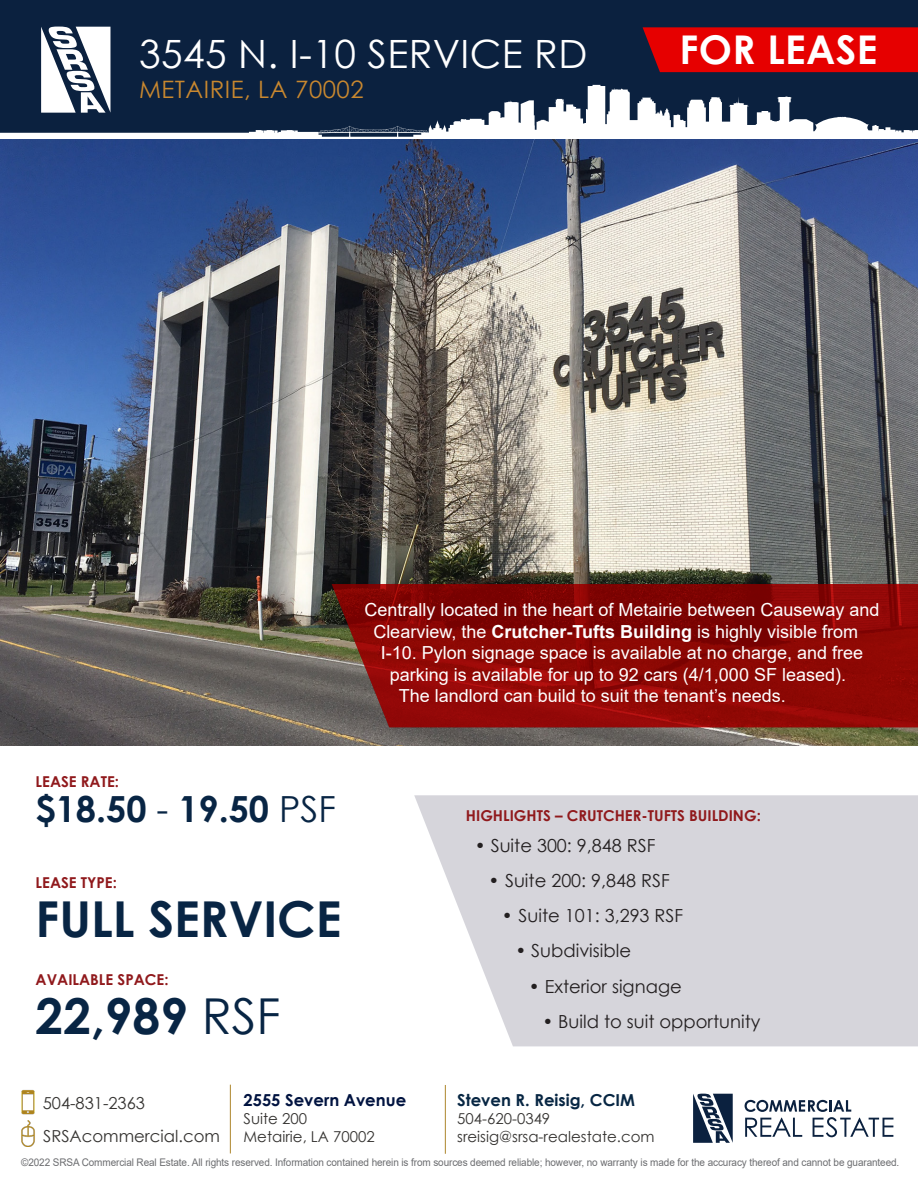
<style>
.page{position:relative;width:918px;height:1188px;background:#fff}
.page>*{position:absolute;margin:0;border:0;box-sizing:border-box;transform-origin:0 0}
.t1{font:700 49.5px "Century Gothic";color:#082544}
.t2{font:700 39.6px "Century Gothic";letter-spacing:.01em;color:#fff}
.t3{font:39px "Century Gothic";letter-spacing:.01em;color:#fff}
.t4{font:700 36px "Century Gothic";color:#082544}
.t5{font:24px "Century Gothic";letter-spacing:.02em;color:#c9882f}
.t6{font:18px "Arial";color:#fff}
.t7{font:18px "Century Gothic";color:#231f20}
.t8{font:16.5px "Century Gothic";color:#353331}
.t9{font:700 16.5px "Century Gothic";color:#072643}
.t10{font:700 16.5px "Century Gothic";color:#001340}
.t11{font:700 15px "Century Gothic";color:#90191c}
.t12{font:15px/18px "Century Gothic";color:#353331}
.t13{font:10.5px "Arial";letter-spacing:-.01em;color:#6c6d70;scale:.95 1}
.s1{font-weight:700}
.s2{font-weight:400}
</style>
<div class="page">
<div style="left:0;top:0;width:918px;height:142px;background:#0b213f"></div>
<svg style="left:41px;top:27px;width:69px;height:58px"></svg>
<div style="left:643px;top:27px;width:275px;height:45px;background:#e60000"></div>
<svg style="left:0;top:85px;width:918px;height:54px"></svg>
<img style="left:21px;top:1090px;width:14px;height:25px">
<img style="left:21px;top:1121px;width:13px;height:25px">
<hr style="left:445px;top:1085px;width:1px;height:69px;background:#ad862d">
<hr style="left:230px;top:1085px;width:1px;height:68px;background:#ad862d">
<svg style="left:745px;top:1100px;width:148px;height:37px"></svg>
<svg style="left:693px;top:1094px;width:40px;height:49px"></svg>
<img style="left:0;top:139px;width:918px;height:606px">
<svg style="left:332px;top:584px;width:586px;height:143px;background:#8a0b08"></svg>
<svg style="left:414px;top:795px;width:504px;height:251px;background:#dad9de"></svg>
<div style="left:24px;top:1128px;width:197px;height:19px;background:#fff"></div>
<h3 class="t3" style="left:139px;top:26px;width:450px">3545 N. I-10 SERVICE RD</h3>
<h2 class="t2" style="left:679px;top:20px;width:200px">FOR LEASE</h2>
<h3 class="t5" style="left:139px;top:73px;width:226px">METAIRIE, LA 70002</h3>
<p class="t6" style="left:364px;top:597px;width:517px">Centrally located in the heart of Metairie between Causeway and</p>
<p class="t6" style="left:373px;top:619px;width:486px">Clearview, the <span class="s1">Crutcher-Tufts Building</span> is highly visible from</p>
<p class="t6" style="left:381px;top:641px;width:484px">I-10. Pylon signage space is available at no charge, and free</p>
<p class="t6" style="left:390px;top:662px;width:458px">parking is available for up to 92 cars (4/1,000 SF leased).</p>
<p class="t6" style="left:399px;top:684px;width:388px">The landlord can build to suit the tenant’s needs.</p>
<p class="t11" style="left:36px;top:770px;width:85px">LEASE RATE:</p>
<p class="t4" style="left:36px;top:782px;width:302px">$18.50 <span class="s2">-</span> 19.50 <span class="s2">PSF</span></p>
<p class="t11" style="left:36px;top:872px;width:83px">LEASE TYPE:</p>
<p class="t1" style="left:36px;top:882px;width:307px">FULL SERVICE</p>
<p class="t11" style="left:36px;top:968px;width:134px">AVAILABLE SPACE:</p>
<p class="t1" style="left:36px;top:978px;width:247px">22,989 <span class="s2">RSF</span></p>
<p class="t11" style="left:466px;top:804px;width:296px">HIGHLIGHTS – CRUTCHER-TUFTS BUILDING:</p>
<p class="t7" style="left:475px;top:833px;width:182px">• Suite 300: 9,848 RSF</p>
<p class="t7" style="left:488px;top:868px;width:183px">• Suite 200: 9,848 RSF</p>
<p class="t7" style="left:502px;top:903px;width:183px">• Suite 101: 3,293 RSF</p>
<p class="t7" style="left:515px;top:938px;width:117px">• Subdivisible</p>
<p class="t7" style="left:529px;top:974px;width:154px">• Exterior signage</p>
<p class="t7" style="left:542px;top:1009px;width:220px">• Build to suit opportunity</p>
<p class="t9" style="left:457px;top:1087px;width:179px">Steven R. Reisig, CCIM</p>
<p class="t12" style="left:457px;top:1109px;width:199px">504-620-0349 sreisig@srsa-realestate.com</p>
<p class="t13" style="left:21px;top:1155px;width:926px">©2022 SRSA Commercial Real Estate. All rights reserved. Information contained herein is from sources deemed reliable; however, no warranty is made for the accuracy thereof and cannot be guaranteed.</p>
<p class="t8" style="left:43px;top:1092px;width:104px">504-831-2363</p>
<p class="t10" style="left:244px;top:1087px;width:164px">2555 Severn Avenue</p>
<p class="t12" style="left:244px;top:1109px;width:133px">Suite 200<br>Metairie, LA 70002</p>
<p class="t8" style="left:43px;top:1125px;width:178px">SRSAcommercial.com</p>
</div>
